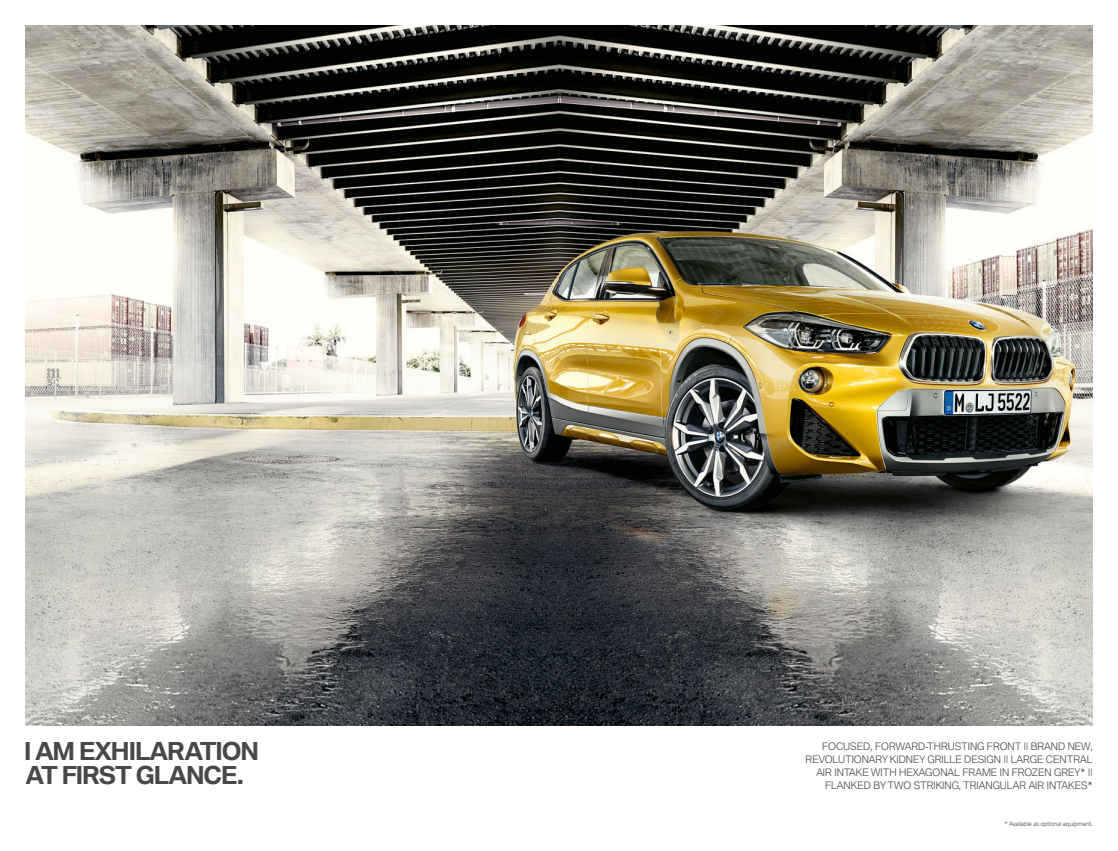
<style>
.page{position:relative;width:1118px;height:851px;background:#fff}
.page>*{position:absolute;margin:0;border:0;box-sizing:border-box;transform-origin:0 0}
.t1{font:700 24px/24px "BMW Type Global Pro";letter-spacing:-.045em;color:#474847}
.t2{font:300 10px/13px "BMW Type Global Pro";color:#474847;text-align:right}
.t3{font:300 6px "BMW Type Global Pro";color:#474847}
</style>
<div class="page">
<img style="left:26px;top:26px;width:1066px;height:698px">
<h1 class="t1" style="left:24px;top:739px;width:236px">I AM EXHILARATION<br>AT FIRST GLANCE.</h1>
<p class="t2" style="left:805px;top:739px;width:288px">FOCUSED, FORWARD-THRUSTING FRONT || BRAND NEW, REVOLUTIONARY KIDNEY GRILLE DESIGN || LARGE CENTRAL AIR INTAKE WITH HEXAGONAL FRAME IN FROZEN GREY* || FLANKED BY TWO STRIKING, TRIANGULAR AIR INTAKES*</p>
<p class="t3" style="left:1004px;top:819px;width:89px">* Available as optional equipment.</p>
</div>
